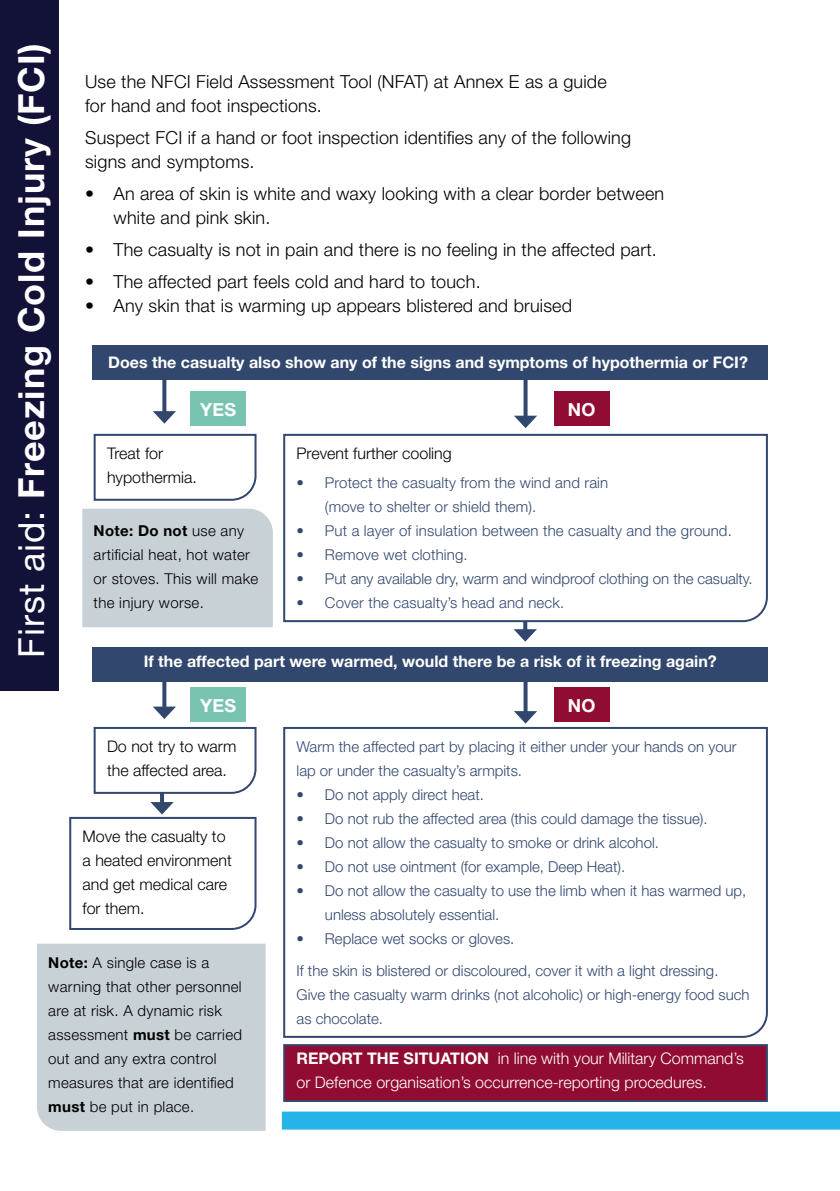
<style>
.page{position:relative;width:840px;height:1191px;background:#fff}
.page>*{position:absolute;margin:0;border:0;box-sizing:border-box;transform-origin:0 0}
.t1{font:700 36px "Helvetica Neue LT Std";letter-spacing:.025em;color:#fff}
.t2{font:300 18px/24px "Helvetica Neue LT Std";letter-spacing:.01em;color:#000}
.t3{font:700 18px "Helvetica Neue LT Std";letter-spacing:.02em;color:#fff}
.t4{font:300 16px/24px "Helvetica Neue LT Std";color:#000}
.t5{font:700 16px "Helvetica Neue LT Std";color:#fff}
.t6{font:300 16px/24px "Helvetica Neue LT Std";color:#fff}
.t7{font:300 15px/24px "Helvetica Neue LT Std";color:#32476e}
.t8{font:300 15px/24px "Helvetica Neue LT Std";letter-spacing:.02em;color:#000}
.s1{font-weight:400}
.s2{font-weight:700}
</style>
<div class="page">
<hr style="left:160px;top:779px;width:4px;height:26px;background:#32476e">
<svg style="left:523px;top:623px;width:4px;height:6px"></svg>
<svg style="left:513px;top:629px;width:23px;height:12px"></svg>
<div style="left:553px;top:392px;width:56px;height:34px;background:#910c32"></div>
<div style="left:553px;top:687px;width:56px;height:34px;background:#910c32"></div>
<div style="left:0;top:0;width:59px;height:690px;background:#121137"></div>
<div style="left:92px;top:346px;width:675px;height:34px;background:#32476e"></div>
<div style="left:92px;top:647px;width:675px;height:34px;background:#32476e"></div>
<svg style="left:283px;top:433px;width:485px;height:190px"></svg>
<svg style="left:283px;top:726px;width:485px;height:312px"></svg>
<svg style="left:93px;top:433px;width:164px;height:68px"></svg>
<svg style="left:93px;top:726px;width:164px;height:68px"></svg>
<svg style="left:69px;top:802px;width:188px;height:128px"></svg>
<div style="left:190px;top:392px;width:56px;height:34px;background:#78c4b1"></div>
<div style="left:190px;top:687px;width:56px;height:34px;background:#78c4b1"></div>
<svg style="left:162px;top:380px;width:4px;height:31px"></svg>
<svg style="left:153px;top:411px;width:23px;height:12px"></svg>
<svg style="left:162px;top:681px;width:4px;height:25px"></svg>
<svg style="left:153px;top:706px;width:23px;height:13px"></svg>
<svg style="left:523px;top:380px;width:4px;height:36px"></svg>
<svg style="left:514px;top:416px;width:23px;height:12px"></svg>
<svg style="left:523px;top:681px;width:4px;height:30px"></svg>
<svg style="left:514px;top:711px;width:23px;height:12px"></svg>
<div style="left:284px;top:1045px;width:482px;height:56px;background:#910c32"></div>
<div style="left:283px;top:1044px;width:484px;height:58px;border:2px solid #32476e"></div>
<div style="left:37px;top:943px;width:228px;height:187px;background:#c8d1d6"></div>
<div style="left:82px;top:509px;width:191px;height:118px;background:#c8d1d6"></div>
<div style="left:282px;top:1111px;width:557px;height:18px;background:#25b4e7"></div>
<h1 class="t1" style="left:9px;top:657px;width:616px;rotate:-90deg"><span class="s1">First aid:</span> Freezing Cold Injury (FCI)</h1>
<p class="t2" style="left:85px;top:69px;width:523px">Use the NFCI Field Assessment Tool (NFAT) at Annex E as a guide for hand and foot inspections.</p>
<p class="t2" style="left:85px;top:125px;width:547px">Suspect FCI if a hand or foot inspection identifies any of the following signs and symptoms.</p>
<p class="t2" style="left:113px;top:181px;width:552px;text-indent:-28px">• An area of skin is white and waxy looking with a clear border between white and pink skin.</p>
<p class="t2" style="left:85px;top:237px;width:573px">• The casualty is not in pain and there is no feeling in the affected part.</p>
<p class="t2" style="left:85px;top:269px;width:397px">• The affected part feels cold and hard to touch.</p>
<p class="t2" style="left:85px;top:293px;width:488px">• Any skin that is warming up appears blistered and bruised</p>
<p class="t5" style="left:108px;top:352px;width:641px">Does the casualty also show any of the signs and symptoms of hypothermia or FCI?</p>
<p class="t3" style="left:200px;top:398px;width:38px">YES</p>
<p class="t4" style="left:107px;top:440px;width:91px">Treat for hypothermia.</p>
<p class="t8" style="left:94px;top:518px;width:166px"><span class="s2">Note: Do not</span> use any artificial heat, hot water or stoves. This will make the injury worse.</p>
<p class="t3" style="left:567px;top:398px;width:29px">NO</p>
<p class="t4" style="left:296px;top:440px;width:157px">Prevent further cooling</p>
<p class="t7" style="left:325px;top:470px;width:285px;text-indent:-28px">• Protect the casualty from the wind and rain (move to shelter or shield them).</p>
<p class="t7" style="left:296px;top:518px;width:436px">• Put a layer of insulation between the casualty and the ground.</p>
<p class="t7" style="left:296px;top:542px;width:172px">• Remove wet clothing.</p>
<p class="t7" style="left:296px;top:566px;width:457px">• Put any available dry, warm and windproof clothing on the casualty.</p>
<p class="t7" style="left:296px;top:590px;width:269px">• Cover the casualty’s head and neck.</p>
<p class="t5" style="left:144px;top:651px;width:574px">If the affected part were warmed, would there be a risk of it freezing again?</p>
<p class="t3" style="left:200px;top:694px;width:38px">YES</p>
<p class="t3" style="left:567px;top:694px;width:29px">NO</p>
<p class="t4" style="left:107px;top:733px;width:131px">Do not try to warm the affected area.</p>
<p class="t4" style="left:83px;top:823px;width:151px">Move the casualty to a heated environment and get medical care for them.</p>
<p class="t8" style="left:48px;top:950px;width:195px"><span class="s2">Note:</span> A single case is a warning that other personnel are at risk. A dynamic risk assessment <span class="s2">must</span> be carried out and any extra control measures that are identified <span class="s2">must</span> be put in place.</p>
<p class="t7" style="left:296px;top:734px;width:441px">Warm the affected part by placing it either under your hands on your lap or under the casualty’s armpits.</p>
<p class="t7" style="left:296px;top:782px;width:189px">• Do not apply direct heat.</p>
<p class="t7" style="left:296px;top:806px;width:412px">• Do not rub the affected area (this could damage the tissue).</p>
<p class="t7" style="left:296px;top:830px;width:364px">• Do not allow the casualty to smoke or drink alcohol.</p>
<p class="t7" style="left:296px;top:854px;width:330px">• Do not use ointment (for example, Deep Heat).</p>
<p class="t7" style="left:325px;top:878px;width:422px;text-indent:-28px">• Do not allow the casualty to use the limb when it has warmed up, unless absolutely essential.</p>
<p class="t7" style="left:296px;top:922px;width:423px;line-height:32px">• Replace wet socks or gloves.<br>If the skin is blistered or discoloured, cover it with a light dressing.</p>
<p class="t7" style="left:296px;top:982px;width:454px">Give the casualty warm drinks (not alcoholic) or high-energy food such as chocolate.</p>
<p class="t6" style="left:296px;top:1046px;width:448px"><span class="s2">REPORT THE SITUATION</span> in line with your Military Command’s or Defence organisation’s occurrence-reporting procedures.</p>
</div>
